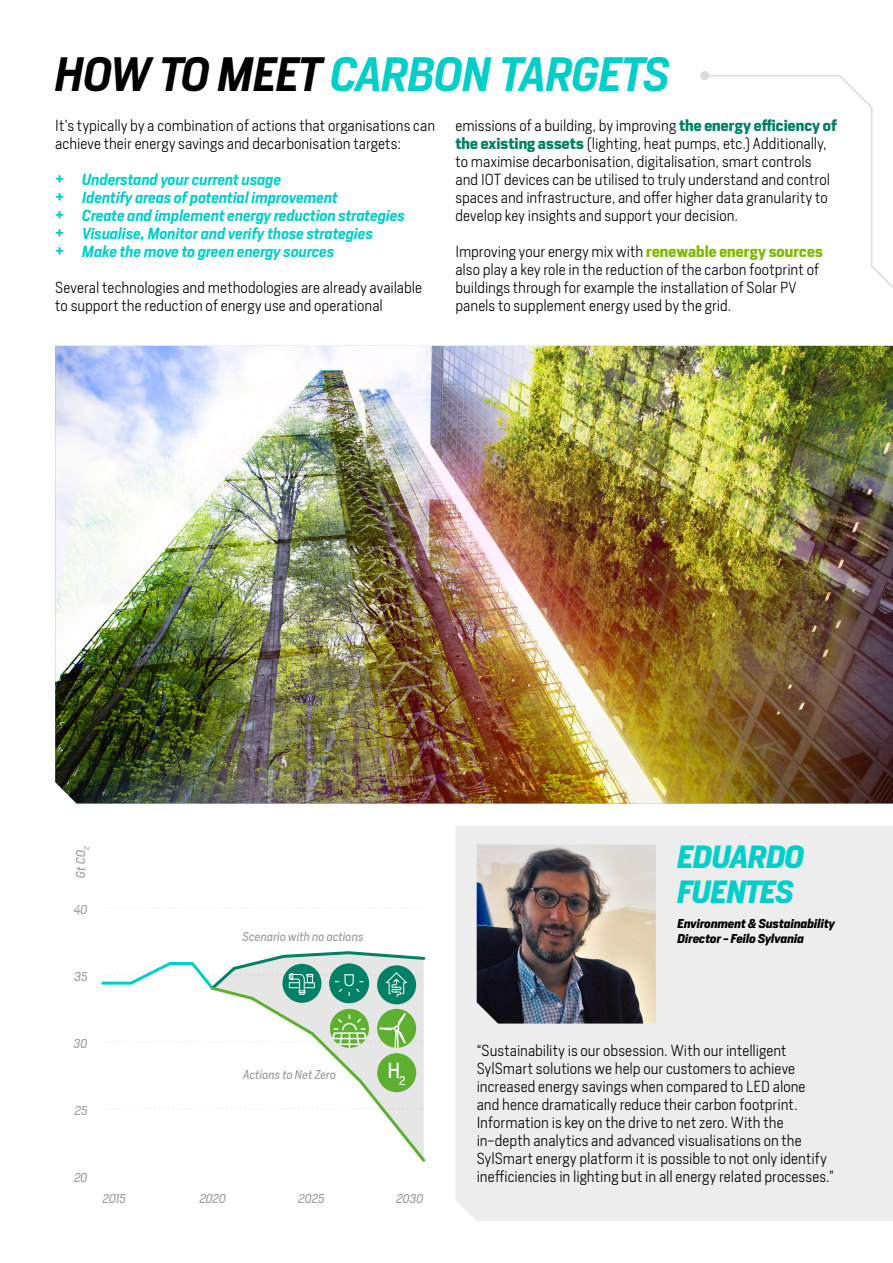
<style>
.page{position:relative;width:893px;height:1263px;background:#fff}
.page>*{position:absolute;margin:0;border:0;box-sizing:border-box;transform-origin:0 0}
.t1{font:italic 600 45px "Heron Sans";letter-spacing:-.03em;color:#00cec9}
.t2{font:italic 700 30px/34.5px "Heron Sans";letter-spacing:-.035em;color:#00cec9}
.t3{font:20.25px "Heron Sans";color:#fff}
.t4{font:300 15px/18px "Heron Sans";color:#000}
.t5{font:italic 600 15px/18px "Heron Sans";color:#00cec9}
.t6{font:italic 12px "Heron Sans";color:#9d9d9c}
.t7{font:italic 700 12px/15px "Heron Sans";letter-spacing:.005em;color:#000}
.s1{color:#000}
.s2{font-style:normal;font-size:16.5px}
.s3{font-weight:700;color:#008065}
.s4{font-weight:700;color:#7ebb00}
</style>
<div class="page">
<div style="left:456px;top:826px;width:437px;height:395px;background:#ededed"></div>
<svg style="left:105px;top:907px;width:316px;height:1px"></svg>
<svg style="left:101px;top:951px;width:325px;height:211px"></svg>
<img style="left:477px;top:844px;width:179px;height:179px">
<svg style="left:709px;top:75px;width:184px;height:213px"></svg>
<div style="left:700px;top:71px;width:9px;height:9px;background:#dadada;border-radius:50%"></div>
<img style="left:55px;top:346px;width:838px;height:457px">
<h1 class="t1" style="left:55px;top:46px;width:616px"><span class="s1">HOW TO MEET</span> CARBON TARGETS</h1>
<p class="t4" style="left:55px;top:116px;width:381px">It’s typically by a combination of actions that organisations can achieve their energy savings and decarbonisation targets:</p>
<p class="t5" style="left:55px;top:171px;width:351px"><span class="s2">+</span> Understand your current usage<br><span class="s2">+</span> Identify areas of potential improvement<br><span class="s2">+</span> Create and implement energy reduction strategies <span class="s2">+</span> Visualise, Monitor and verify those strategies<br><span class="s2">+</span> Make the move to green energy sources</p>
<p class="t4" style="left:55px;top:278px;width:368px">Several technologies and methodologies are already available to support the reduction of energy use and operational</p>
<p class="t4" style="left:455px;top:116px;width:383px">emissions of a building, by improving <span class="s3">the energy efficiency of the existing assets</span> (lighting, heat pumps, etc.) Additionally, to maximise decarbonisation, digitalisation, smart controls and IOT devices can be utilised to truly understand and control spaces and infrastructure, and offer higher data granularity to develop key insights and support your decision.</p>
<p class="t4" style="left:455px;top:242px;width:369px">Improving your energy mix with <span class="s4">renewable energy sources </span>also play a key role in the reduction of the carbon footprint of buildings through for example the installation of Solar PV panels to supplement energy used by the grid.</p>
<p class="t6" style="left:73px;top:878px;width:33px;rotate:-90deg">Gt CO<sub>2</sub></p>
<p class="t6" style="left:74px;top:902px;width:15px">40</p>
<p class="t6" style="left:74px;top:968px;width:15px">35</p>
<p class="t6" style="left:74px;top:1035px;width:15px">30</p>
<p class="t6" style="left:75px;top:1102px;width:14px">25</p>
<p class="t6" style="left:243px;top:929px;width:122px">Scenario with no actions</p>
<p class="t6" style="left:243px;top:1067px;width:94px">Actions to Net Zero</p>
<h3 class="t3" style="left:388px;top:1057px;width:19px">H<sub>2</sub></h3>
<p class="t6" style="left:74px;top:1169px;width:15px">20</p>
<p class="t6" style="left:103px;top:1191px;width:25px">2015</p>
<p class="t6" style="left:200px;top:1191px;width:28px">2020</p>
<p class="t6" style="left:298px;top:1191px;width:28px">2025</p>
<p class="t6" style="left:397px;top:1191px;width:28px">2030</p>
<h2 class="t2" style="left:677px;top:840px;width:128px">EDUARDO<br>FUENTES</h2>
<p class="t7" style="left:677px;top:916px;width:159px">Environment &amp; Sustainability<br>Director - Feilo Sylvania</p>
<p class="t4" style="left:477px;top:1041px;width:359px">“Sustainability is our obsession. With our intelligent SylSmart solutions we help our customers to achieve increased energy savings when compared to LED alone<br>and hence dramatically reduce their carbon footprint.<br>Information is key on the drive to net zero. With the in-depth analytics and advanced visualisations on the SylSmart energy platform it is possible to not only identify inefficiencies in lighting but in all energy related processes.”</p>
</div>
